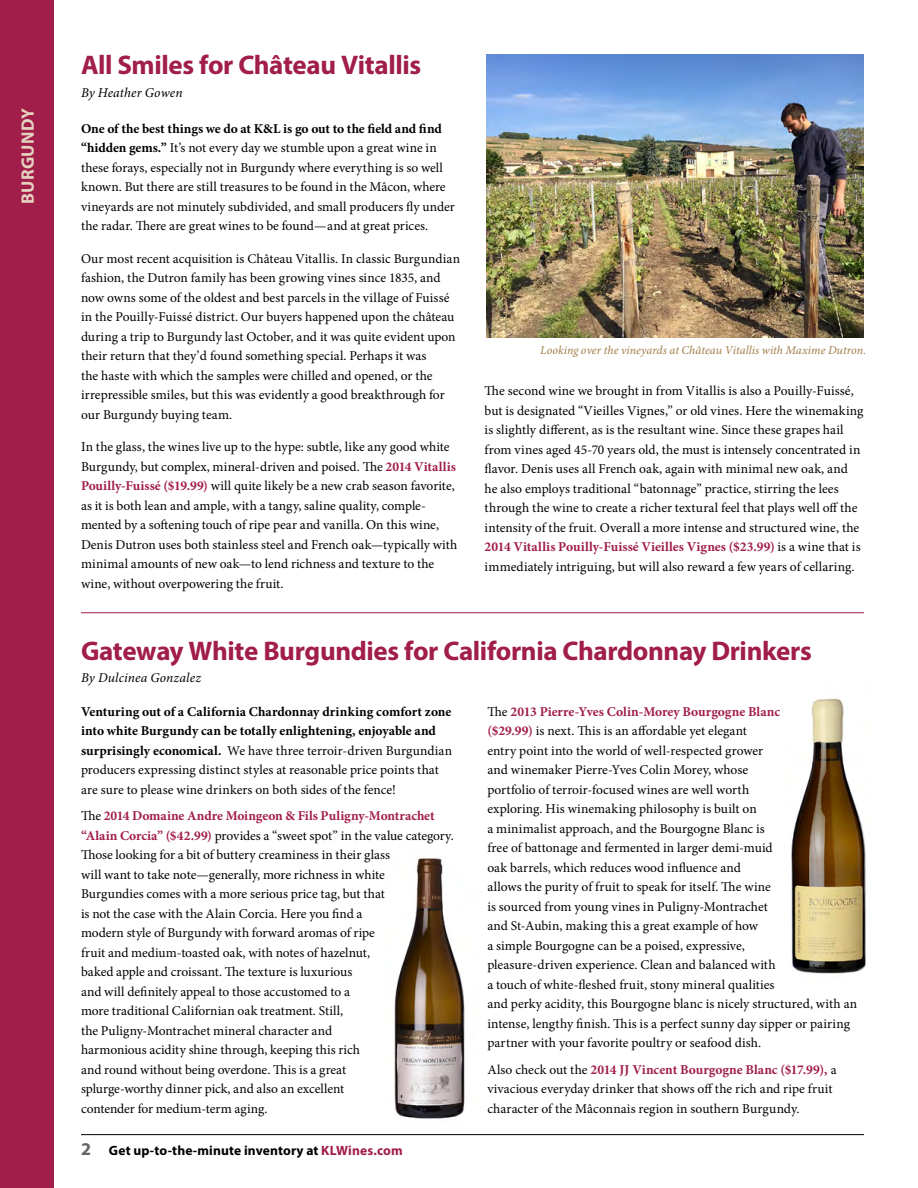
<style>
.page{position:relative;width:918px;height:1188px;background:#fff}
.page>*{position:absolute;margin:0;border:0;box-sizing:border-box;transform-origin:0 0}
.t1{font:700 27px "Myriad Pro";letter-spacing:-.015em;color:#a11d4a}
.t2{font:700 18px "Myriad Pro";letter-spacing:.02em;color:#e4d2bf}
.t3{font:13.5px/19.5px "Minion Pro";color:#000}
.t4{font:700 13.5px "Myriad Pro";letter-spacing:.01em;color:#000}
.t5{font:italic 13.5px "Minion Pro";letter-spacing:.01em;color:#000}
.t6{font:italic 12px "Minion Pro";color:#a07b46}
.s1{font-weight:700}
.s2{font-weight:700;color:#a11d4a}
.s3{font-size:18px;color:#636466}
.s4{color:#a11d4a}
</style>
<div class="page">
<hr style="left:81px;top:1134px;width:783px;height:1px;background:#000">
<div style="left:0;top:0;width:54px;height:1188px;background:#a11d4a"></div>
<img style="left:791px;top:698px;width:75px;height:276px">
<img style="left:394px;top:858px;width:71px;height:261px">
<hr style="left:81px;top:612px;width:783px;height:1px;background:#a11d4a">
<img style="left:486px;top:54px;width:378px;height:284px">
<h2 class="t2" style="left:16px;top:204px;width:97px;rotate:-90deg">BURGUNDY</h2>
<h1 class="t1" style="left:81px;top:48px;width:342px">All Smiles for Château Vitallis</h1>
<p class="t5" style="left:81px;top:83px;width:103px">By Heather Gowen</p>
<p class="t3" style="left:81px;top:119px;width:375px"><span class="s1">One of the best things we do at K&amp;L is go out to the field and find “hidden gems.”</span> It’s not every day we stumble upon a great wine in these forays, especially not in Burgundy where everything is so well known. But there are still treasures to be found in the Mâcon, where vineyards are not minutely subdivided, and small producers fly under the radar. There are great wines to be found—and at great prices.</p>
<p class="t3" style="left:81px;top:249px;width:381px">Our most recent acquisition is Château Vitallis. In classic Burgundian fashion, the Dutron family has been growing vines since 1835, and now owns some of the oldest and best parcels in the village of Fuissé in the Pouilly-Fuissé district. Our buyers happened upon the château during a trip to Burgundy last October, and it was quite evident upon their return that they’d found something special. Perhaps it was<br>the haste with which the samples were chilled and opened, or the irrepressible smiles, but this was evidently a good breakthrough for our Burgundy buying team.</p>
<p class="t3" style="left:81px;top:437px;width:378px">In the glass, the wines live up to the hype: subtle, like any good white Burgundy, but complex, mineral-driven and poised. The <span class="s2">2014 Vitallis Pouilly-Fuissé ($19.99)</span> will quite likely be a new crab season favorite, as it is both lean and ample, with a tangy, saline quality, comple&shy;mented by a softening touch of ripe pear and vanilla. On this wine, Denis Dutron uses both stainless steel and French oak—typically with minimal amounts of new oak—to lend richness and texture to the wine, without overpowering the fruit.</p>
<p class="t6" style="left:540px;top:342px;width:327px">Looking over the vineyards at Château Vitallis with Maxime Dutron.</p>
<p class="t3" style="left:485px;top:381px;width:380px">The second wine we brought in from Vitallis is also a Pouilly-Fuissé, but is designated “Vieilles Vignes,” or old vines. Here the winemaking is slightly different, as is the resultant wine. Since these grapes hail from vines aged 45-70 years old, the must is intensely concentrated in flavor. Denis uses all French oak, again with minimal new oak, and he also employs traditional “batonnage” practice, stirring the lees through the wine to create a richer textural feel that plays well off the intensity of the fruit. Overall a more intense and structured wine, the <span class="s2">2014 Vitallis Pouilly-Fuissé Vieilles Vignes ($23.99)</span> is a wine that is immediately intriguing, but will also reward a few years of cellaring.</p>
<h1 class="t1" style="left:81px;top:633px;width:732px">Gateway White Burgundies for California Chardonnay Drinkers</h1>
<p class="t5" style="left:81px;top:669px;width:122px">By Dulcinea Gonzalez</p>
<p class="t3" style="left:81px;top:702px;width:373px"><span class="s1">Venturing out of a California Chardonnay drinking comfort zone into white Burgundy can be totally enlightening, enjoyable and surprisingly economical.</span> We have three terroir-driven Burgundian producers expressing distinct styles at reasonable price points that are sure to please wine drinkers on both sides of the fence!</p>
<p class="t3" style="left:81px;top:806px;width:374px">The <span class="s2">2014 Domaine Andre Moingeon &amp; Fils Puligny-Montrachet “Alain Corcia” ($42.99)</span> provides a “sweet spot” in the value category.<br>Those looking for a bit of buttery creaminess in their glass<br>will want to take note—generally, more richness in white<br>Burgundies comes with a more serious price tag, but that<br>is not the case with the Alain Corcia. Here you find a<br>modern style of Burgundy with forward aromas of ripe<br>fruit and medium-toasted oak, with notes of hazelnut,<br>baked apple and croissant. The texture is luxurious<br>and will definitely appeal to those accustomed to a<br>more traditional Californian oak treatment. Still,<br>the Puligny-Montrachet mineral character and<br>harmonious acidity shine through, keeping this rich<br>and round without being overdone. This is a great<br>splurge-worthy dinner pick, and also an excellent<br>contender for medium-term aging.</p>
<p class="t4" style="left:81px;top:1142px;width:323px"><span class="s3">2</span> Get up-to-the-minute inventory at <span class="s4">KLWines.com</span></p>
<p class="t3" style="left:487px;top:702px;width:372px">The <span class="s2">2013 Pierre-Yves Colin-Morey Bourgogne Blanc<br>($29.99)</span> is next. This is an affordable yet elegant<br>entry point into the world of well-respected grower<br>and winemaker Pierre-Yves Colin Morey, whose<br>portfolio of terroir-focused wines are well worth<br>exploring. His winemaking philosophy is built on<br>a minimalist approach, and the Bourgogne Blanc is<br>free of battonage and fermented in larger demi-muid<br>oak barrels, which reduces wood influence and<br>allows the purity of fruit to speak for itself. The wine<br>is sourced from young vines in Puligny-Montrachet<br>and St-Aubin, making this a great example of how<br>a simple Bourgogne can be a poised, expressive,<br>pleasure-driven experience. Clean and balanced with<br>a touch of white-fleshed fruit, stony mineral qualities<br>and perky acidity, this Bourgogne blanc is nicely structured, with an intense, lengthy finish. This is a perfect sunny day sipper or pairing partner with your favorite poultry or seafood dish.</p>
<p class="t3" style="left:487px;top:1060px;width:351px">Also check out the <span class="s2">2014 JJ Vincent Bourgogne Blanc ($17.99),</span> a vivacious everyday drinker that shows off the rich and ripe fruit character of the Mâconnais region in southern Burgundy.</p>
</div>
